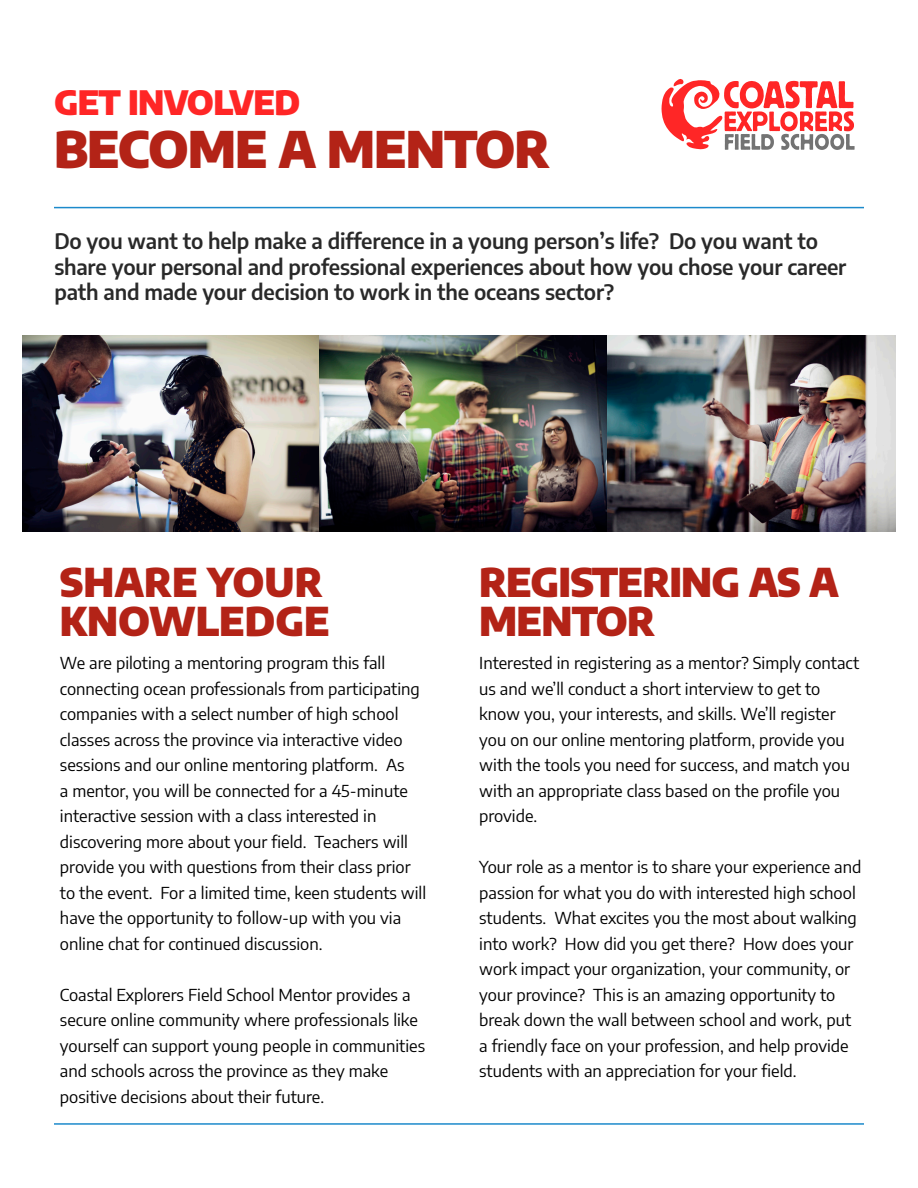
<style>
.page{position:relative;width:918px;height:1188px;background:#fff}
.page>*{position:absolute;margin:0;border:0;box-sizing:border-box;transform-origin:0 0}
.Header_1A{font:900 49.5px "Encode Sans";letter-spacing:-.02em;color:#b32317}
.Header_1A-2{font:900 39px/39px "Encode Sans";letter-spacing:-.02em;color:#b32317}
.Body{font:900 39px/39px "Encode Sans";color:#b32317}
.Header_1{font:900 33px "Encode Sans";letter-spacing:-.02em;color:#ff2626}
.Section_Header_1{font:600 21px/25.5px "Encode Sans";letter-spacing:-.01em;color:#292929}
.Body-2{font:16.5px/25.5px "Encode Sans";color:#000}
</style>
<div class="page">
<hr style="left:54px;top:1123px;width:810px;height:2px;background:#1c8acb">
<hr style="left:54px;top:207px;width:810px;height:1px;background:#1c8acb">
<svg style="left:662px;top:79px;width:193px;height:71px"></svg>
<img style="left:23px;top:335px;width:872px;height:196px">
<p class="Header_1" style="left:54px;top:77px;width:248px">GET INVOLVED</p>
<p class="Header_1A" style="left:54px;top:111px;width:497px">BECOME A MENTOR</p>
<p class="Section_Header_1" style="left:54px;top:227px;width:794px">Do you want to help make a difference in a young person’s life? Do you want to share your personal and professional experiences about how you chose your career path and made your decision to work in the oceans sector?</p>
<p class="Body" style="left:60px;top:560px;width:271px">SHARE YOUR<br>KNOWLEDGE</p>
<p class="Body-2" style="left:60px;top:650px;width:368px">We are piloting a mentoring program this fall connecting ocean professionals from participating companies with a select number of high school classes across the province via interactive video sessions and our online mentoring platform. As<br>a mentor, you will be connected for a 45-minute interactive session with a class interested in discovering more about your field. Teachers will provide you with questions from their class prior to the event. For a limited time, keen students will have the opportunity to follow-up with you via online chat for continued discussion.</p>
<p class="Body-2" style="left:60px;top:981px;width:367px">Coastal Explorers Field School Mentor provides a secure online community where professionals like yourself can support young people in communities and schools across the province as they make positive decisions about their future.</p>
<p class="Header_1A-2" style="left:479px;top:560px;width:361px">REGISTERING AS A<br>MENTOR</p>
<p class="Body-2" style="left:479px;top:649px;width:381px">Interested in registering as a mentor? Simply contact us and we’ll conduct a short interview to get to know you, your interests, and skills. We’ll register you on our online mentoring platform, provide you with the tools you need for success, and match you with an appropriate class based on the profile you provide.</p>
<p class="Body-2" style="left:479px;top:853px;width:384px">Your role as a mentor is to share your experience and passion for what you do with interested high school students. What excites you the most about walking into work? How did you get there? How does your work impact your organization, your community, or your province? This is an amazing opportunity to break down the wall between school and work, put a friendly face on your profession, and help provide students with an appreciation for your field.</p>
</div>
